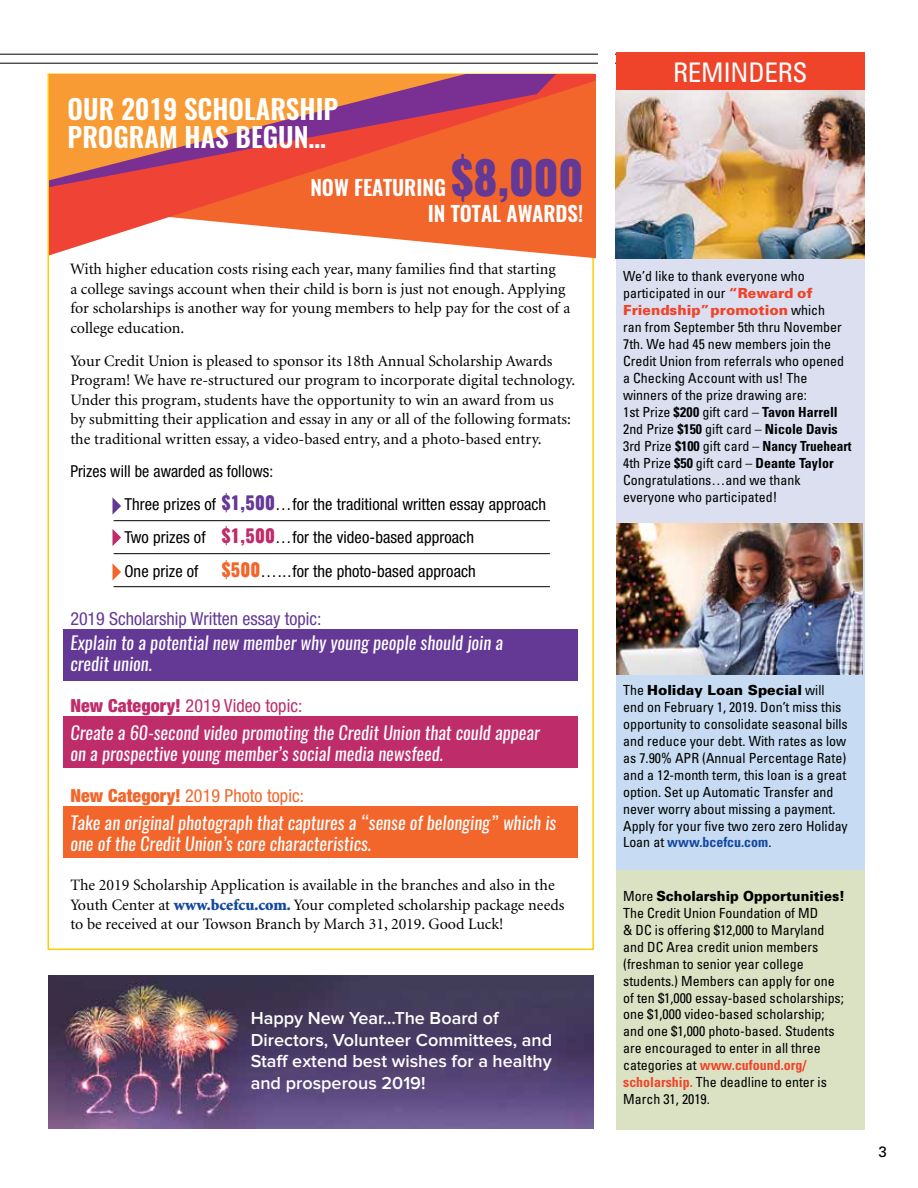
<style>
.page{position:relative;width:918px;height:1188px;background:#fff}
.page>*{position:absolute;margin:0;border:0;box-sizing:border-box;transform-origin:0 0}
.t1{font:600 27px "Oswald";color:#fff}
.H3_Sans_Serif_Conden{font:condensed 27px "Univers";letter-spacing:-.01em;color:#fff}
.t2{font:600 21px "Oswald";color:#fff}
.t3{font:italic 18px/21px "Oswald";letter-spacing:.005em;color:#fff}
.t4{font:600 18px/21.6px "Proxima Nova";color:#fff;text-align:justify}
.t5{font:condensed 18px "Helvetica Neue";color:#643895}
.t6{font:condensed 18px "Helvetica Neue";letter-spacing:.005em;color:#be2c6a}
.t7{font:condensed 18px "Helvetica Neue";letter-spacing:.005em;color:#f2652b}
.t8{font:condensed 16.5px "Helvetica Neue";letter-spacing:.005em;color:#000}
.t9{font:15.9px/19.5px "Minion";color:#000}
.P3_Sans_Serif{font:15px "Univers";color:#000}
.P2_Sans_Serif_Conden{font:condensed 13.95px/17px "Univers";color:#000}
.s1{font-weight:800;font-size:45px;color:#643895}
.s2{font-family:"Oswald";font-weight:800;font-stretch:normal;font-size:18px;color:#643895}
.s3{font-family:"Oswald";font-weight:800;font-stretch:normal;font-size:18px;color:#be2c6a}
.s4{font-family:"Oswald";font-weight:800;font-stretch:normal;font-size:18px;color:#f2652b}
.s5{font-weight:900}
.s6{font-weight:900;color:#14489f}
.s7{font-weight:900;font-stretch:normal;color:#ef442a}
.s8{font-weight:700}
.s9{font-weight:900;font-stretch:normal}
.s10{font-weight:700;color:#14489f}
.s11{font-weight:700;color:#ef442a}
</style>
<div class="page">
<div style="left:48px;top:73px;width:546px;height:877px;background:#fff;border:2px solid #ffcb05"></div>
<img style="left:48px;top:975px;width:546px;height:154px">
<svg style="left:50px;top:74px;width:545px;height:182px;fill:#f2652b"></svg>
<svg style="left:50px;top:74px;width:522px;height:113px;background:#ea5a33"></svg>
<svg style="left:50px;top:74px;width:480px;height:107px;background:#dc6c44"></svg>
<div style="left:616px;top:86px;width:248px;height:469px;background:#dbdff0"></div>
<div style="left:616px;top:531px;width:248px;height:344px;background:#c7dcf2"></div>
<div style="left:616px;top:870px;width:248px;height:260px;background:#dbe2c4"></div>
<hr style="left:0;top:54px;width:864px;height:1px;background:#000">
<hr style="left:0;top:63px;width:864px;height:1px;background:#000">
<div style="left:616px;top:52px;width:248px;height:39px;background:#ef442a"></div>
<div style="left:599px;top:49px;width:16px;height:32px;background:#fff"></div>
<img style="left:616px;top:91px;width:248px;height:167px">
<img style="left:616px;top:523px;width:247px;height:152px">
<div style="left:64px;top:629px;width:514px;height:52px;background:#643895"></div>
<div style="left:64px;top:716px;width:514px;height:52px;background:#be2c6a"></div>
<div style="left:64px;top:806px;width:514px;height:52px;background:#f2652b"></div>
<hr style="left:114px;top:520px;width:436px;height:1px;background:#000">
<hr style="left:114px;top:586px;width:436px;height:1px;background:#000">
<hr style="left:114px;top:553px;width:436px;height:1px;background:#000">
<svg style="left:112px;top:497px;width:9px;height:18px"></svg>
<svg style="left:112px;top:529px;width:9px;height:17px"></svg>
<svg style="left:112px;top:563px;width:9px;height:18px"></svg>
<p class="t1" style="left:68px;top:90px;width:272px">OUR 2019 SCHOLARSHIP</p>
<p class="t1" style="left:68px;top:119px;width:260px">PROGRAM HAS BEGUN…</p>
<p class="t2" style="left:310px;top:173px;width:274px">NOW FEATURING <span class="s1">$8,000</span></p>
<p class="t2" style="left:428px;top:199px;width:157px">IN TOTAL AWARDS!</p>
<h1 class="t9" style="left:70px;top:260px;width:502px">With higher education costs rising each year, many families find that starting<br>a college savings account when their child is born is just not enough. Applying for scholarships is another way for young members to help pay for the cost of a college education.</h1>
<h1 class="t9" style="left:70px;top:352px;width:506px">Your Credit Union is pleased to sponsor its 18th Annual Scholarship Awards Program! We have re-structured our program to incorporate digital technology.<br>Under this program, students have the opportunity to win an award from us<br>by submitting their application and essay in any or all of the following formats: the traditional written essay, a video-based entry, and a photo-based entry.</h1>
<h1 class="t8" style="left:70px;top:462px;width:204px">Prizes will be awarded as follows:</h1>
<h1 class="t8" style="left:124px;top:495px;width:423px">Three prizes of <span class="s2">$1,500</span>…for the traditional written essay approach</h1>
<h1 class="t8" style="left:124px;top:528px;width:351px">Two prizes of <span class="s3">$1,500</span>…for the video-based approach</h1>
<h1 class="t8" style="left:124px;top:562px;width:76px">One prize of</h1>
<h1 class="t8" style="left:222px;top:562px;width:255px"><span class="s4">$500</span>…...for the photo-based approach</h1>
<h1 class="t5" style="left:70px;top:609px;width:253px">2019 Scholarship Written essay topic:</h1>
<h1 class="t3" style="left:70px;top:632px;width:434px">Explain to a potential new member why young people should join a credit union.</h1>
<h1 class="t6" style="left:70px;top:695px;width:234px"><span class="s5">New Category!</span> 2019 Video topic:</h1>
<h1 class="t3" style="left:70px;top:722px;width:471px">Create a 60-second video promoting the Credit Union that could appear on a prospective young member’s social media newsfeed.</h1>
<h1 class="t7" style="left:70px;top:785px;width:235px"><span class="s5">New Category!</span> 2019 Photo topic:</h1>
<h1 class="t3" style="left:70px;top:812px;width:487px">Take an original photograph that captures a “sense of belonging” which is one of the Credit Union’s core characteristics.</h1>
<h1 class="t9" style="left:70px;top:876px;width:496px">The 2019 Scholarship Application is available in the branches and also in the<br>Youth Center at <span class="s6">www.bcefcu.com.</span> Your completed scholarship package needs to be received at our Towson Branch by March 31, 2019. Good Luck!</h1>
<p class="t4" style="left:251px;top:1008px;width:249px">Happy New Year...The Board of</p>
<p class="t4" style="left:251px;top:1030px;width:303px">Directors, Volunteer Committees, and Staff extend best wishes for a healthy and prosperous 2019!</p>
<p class="H3_Sans_Serif_Conden" style="left:673px;top:55px;width:136px">REMINDERS</p>
<p class="P2_Sans_Serif_Conden" style="left:623px;top:268px;width:222px">We’d like to thank everyone who participated in our <span class="s7">“Reward of<br>Friendship”promotion</span> which ran from September 5th thru November<br>7th. We had 45 new members join the<br>Credit Union from referrals who opened a Checking Account with us! The</p>
<p class="P2_Sans_Serif_Conden" style="left:623px;top:386px;width:185px">winners of the prize drawing are:</p>
<p class="P2_Sans_Serif_Conden" style="left:623px;top:403px;width:216px">1st Prize <span class="s8">$200</span> gift card – <span class="s8">Tavon Harrell</span></p>
<p class="P2_Sans_Serif_Conden" style="left:623px;top:420px;width:216px">2nd Prize <span class="s8">$150</span> gift card – <span class="s8">Nicole Davis</span></p>
<p class="P2_Sans_Serif_Conden" style="left:623px;top:437px;width:230px">3rd Prize <span class="s8">$100</span> gift card – <span class="s8">Nancy Trueheart </span>4th Prize <span class="s8">$50</span> gift card – <span class="s8">Deante Taylor </span>Congratulations…and we thank everyone who participated!</p>
<p class="P2_Sans_Serif_Conden" style="left:623px;top:681px;width:226px">The <span class="s9">Holiday Loan Special</span> will end on February 1, 2019. Don’t miss this opportunity to consolidate seasonal bills and reduce your debt. With rates as low as 7.90% APR (Annual Percentage Rate) and a 12-month term, this loan is a great option. Set up Automatic Transfer and never worry about missing a payment.<br>Apply for your five two zero zero Holiday Loan at <span class="s10">www.bcefcu.com</span>.</p>
<p class="P2_Sans_Serif_Conden" style="left:623px;top:887px;width:223px">More <span class="s9">Scholarship Opportunities!<br></span>The Credit Union Foundation of MD<br>&amp; DC is offering $12,000 to Maryland and DC Area credit union members (freshman to senior year college students.) Members can apply for one of ten $1,000 essay-based scholarships; one $1,000 video-based scholarship; and one $1,000 photo-based. Students are encouraged to enter in all three categories at <span class="s11">www.cufound.org/ scholarship.</span> The deadline to enter is March 31, 2019.</p>
<h3 class="P3_Sans_Serif" style="left:879px;top:1142px;width:10px">3</h3>
</div>
